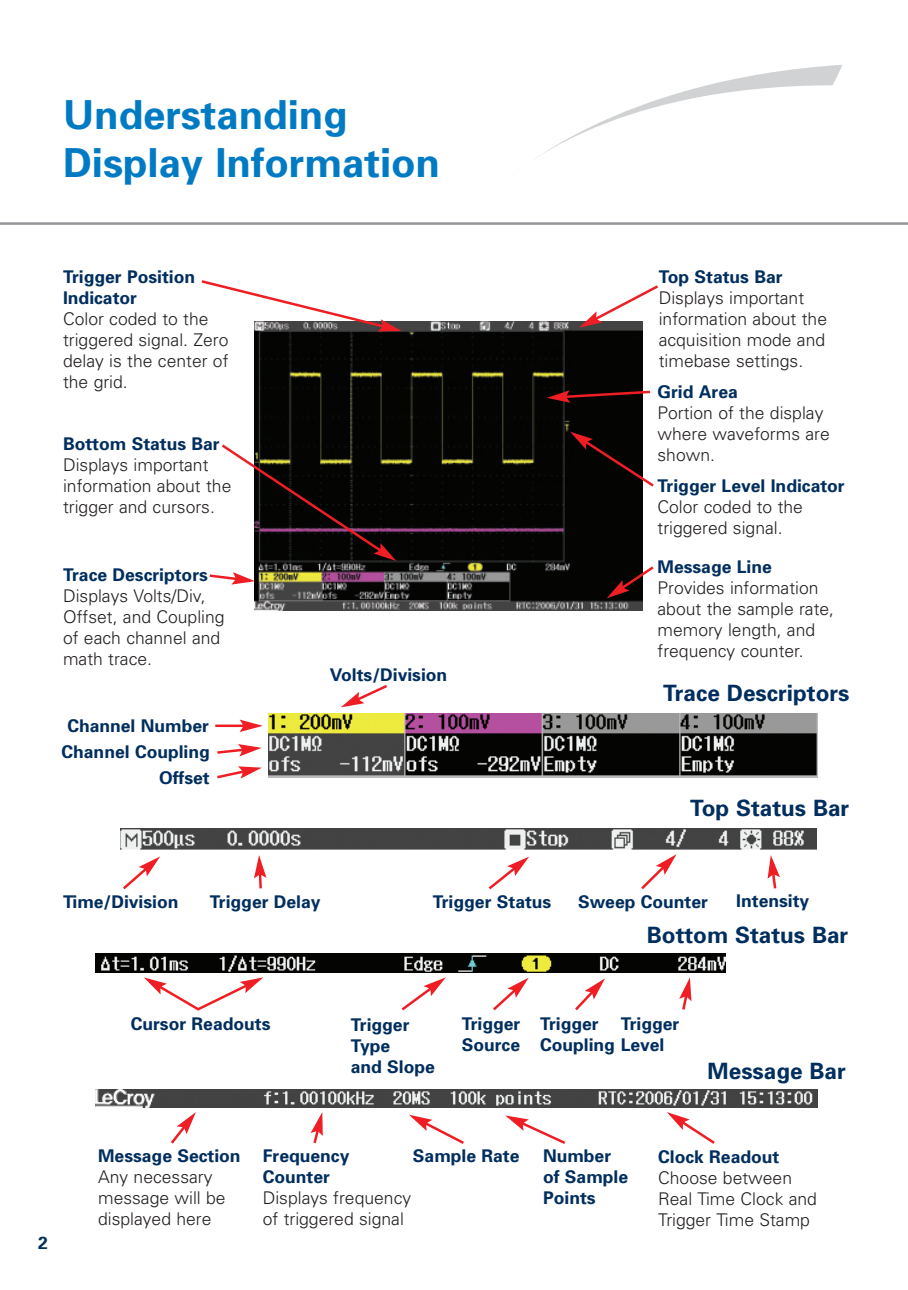
<style>
.page{position:relative;width:908px;height:1290px;background:#fff}
.page>*{position:absolute;margin:0;border:0;box-sizing:border-box;transform-origin:0 0}
.t1{font:700 40px/48px "Univers";color:#007bc3}
.t2{font:700 22.5px "Univers";color:#002e5e}
.t3{font:300 17.5px/21px "Univers";color:#231f20}
.t4{font:700 17.5px/21px "Univers";color:#002e5e}
</style>
<div class="page">
<hr style="left:0;top:222px;width:907px;height:3px;background:#939598">
<svg style="left:535px;top:65px;width:307px;height:94px"></svg>
<img style="left:254px;top:321px;width:387px;height:289px">
<img style="left:268px;top:713px;width:549px;height:64px">
<img style="left:120px;top:828px;width:696px;height:22px">
<img style="left:95px;top:953px;width:630px;height:19px">
<img style="left:95px;top:1089px;width:722px;height:19px">
<svg style="left:201px;top:280px;width:200px;height:51px"></svg>
<svg style="left:222px;top:442px;width:174px;height:119px"></svg>
<svg style="left:578px;top:285px;width:80px;height:43px"></svg>
<svg style="left:546px;top:389px;width:104px;height:14px"></svg>
<svg style="left:569px;top:432px;width:85px;height:57px;background:#322524"></svg>
<svg style="left:341px;top:685px;width:46px;height:22px"></svg>
<hr style="left:215px;top:724px;width:29px;height:3px;background:#ee1e24">
<svg style="left:239px;top:719px;width:24px;height:13px"></svg>
<svg style="left:217px;top:744px;width:44px;height:12px"></svg>
<svg style="left:123px;top:856px;width:37px;height:34px"></svg>
<svg style="left:214px;top:766px;width:52px;height:123px"></svg>
<svg style="left:488px;top:856px;width:41px;height:34px"></svg>
<svg style="left:641px;top:854px;width:35px;height:36px"></svg>
<svg style="left:767px;top:855px;width:12px;height:34px"></svg>
<svg style="left:144px;top:977px;width:119px;height:34px"></svg>
<svg style="left:401px;top:977px;width:44px;height:34px"></svg>
<svg style="left:493px;top:978px;width:35px;height:33px"></svg>
<svg style="left:575px;top:979px;width:29px;height:32px"></svg>
<svg style="left:679px;top:977px;width:12px;height:33px"></svg>
<svg style="left:171px;top:1112px;width:25px;height:32px"></svg>
<svg style="left:310px;top:1113px;width:12px;height:31px"></svg>
<svg style="left:409px;top:1114px;width:55px;height:30px"></svg>
<svg style="left:505px;top:1115px;width:61px;height:29px"></svg>
<svg style="left:667px;top:1112px;width:48px;height:32px"></svg>
<svg style="left:209px;top:572px;width:46px;height:12px"></svg>
<svg style="left:606px;top:564px;width:48px;height:34px"></svg>
<h1 class="t1" style="left:63px;top:94px;width:378px">Understanding<br>Display Information</h1>
<p class="t4" style="left:63px;top:268px;width:134px">Trigger Position<br>Indicator</p>
<p class="t3" style="left:63px;top:310px;width:167px">Color coded to the triggered signal. Zero delay is the center of the grid.</p>
<p class="t4" style="left:63px;top:434px;width:158px">Bottom Status Bar</p>
<p class="t3" style="left:63px;top:455px;width:170px">Displays important information about the trigger and cursors.</p>
<p class="t4" style="left:63px;top:565px;width:146px">Trace Descriptors</p>
<p class="t3" style="left:63px;top:586px;width:163px">Displays Volts/Div,<br>Offset, and Coupling of each channel and math trace.</p>
<p class="t4" style="left:67px;top:716px;width:143px">Channel Number</p>
<p class="t4" style="left:159px;top:768px;width:52px">Offset</p>
<p class="t4" style="left:61px;top:743px;width:150px">Channel Coupling</p>
<p class="t4" style="left:330px;top:666px;width:119px">Volts/Division</p>
<p class="t4" style="left:658px;top:268px;width:125px">Top Status Bar</p>
<p class="t3" style="left:658px;top:288px;width:170px">Displays important information about the acquisition mode and timebase settings.</p>
<p class="t4" style="left:657px;top:383px;width:82px">Grid Area</p>
<p class="t3" style="left:657px;top:403px;width:174px">Portion of the display where waveforms are shown.</p>
<p class="t4" style="left:657px;top:476px;width:189px">Trigger Level Indicator</p>
<p class="t3" style="left:657px;top:497px;width:147px">Color coded to the triggered signal.</p>
<p class="t4" style="left:657px;top:557px;width:116px">Message Line</p>
<p class="t3" style="left:657px;top:578px;width:178px">Provides information about the sample rate, memory length, and frequency counter.</p>
<p class="t2" style="left:662px;top:685px;width:188px">Trace Descriptors</p>
<p class="t2" style="left:689px;top:800px;width:161px">Top Status Bar</p>
<p class="t4" style="left:63px;top:893px;width:117px">Time/Division</p>
<p class="t4" style="left:210px;top:893px;width:112px">Trigger Delay</p>
<p class="t4" style="left:432px;top:893px;width:120px">Trigger Status</p>
<p class="t4" style="left:577px;top:893px;width:131px">Sweep Counter</p>
<p class="t4" style="left:735px;top:892px;width:74px">Intensity</p>
<p class="t2" style="left:646px;top:927px;width:203px">Bottom Status Bar</p>
<p class="t4" style="left:38px;top:1234px;width:11px">2</p>
<p class="t4" style="left:131px;top:1015px;width:141px">Cursor Readouts</p>
<p class="t4" style="left:350px;top:1016px;width:86px">Trigger<br>Type<br>and Slope</p>
<p class="t4" style="left:461px;top:1015px;width:60px">Trigger<br>Source</p>
<p class="t4" style="left:539px;top:1015px;width:126px">Trigger<br>Coupling Level</p>
<p class="t4" style="left:620px;top:1015px;width:60px">Trigger</p>
<p class="t2" style="left:707px;top:1062px;width:140px">Message Bar</p>
<p class="t4" style="left:98px;top:1147px;width:144px">Message Section</p>
<p class="t3" style="left:98px;top:1168px;width:129px">Any necessary message will be displayed here</p>
<p class="t4" style="left:412px;top:1147px;width:108px">Sample Rate</p>
<p class="t4" style="left:543px;top:1147px;width:87px">Number of Sample<br>Points</p>
<p class="t4" style="left:658px;top:1148px;width:123px">Clock Readout</p>
<p class="t4" style="left:262px;top:1147px;width:88px">Frequency<br>Counter</p>
<p class="t3" style="left:262px;top:1189px;width:150px">Displays frequency of triggered signal</p>
<p class="t3" style="left:658px;top:1168px;width:160px">Choose between<br>Real Time Clock and<br>Trigger Time Stamp</p>
</div>
